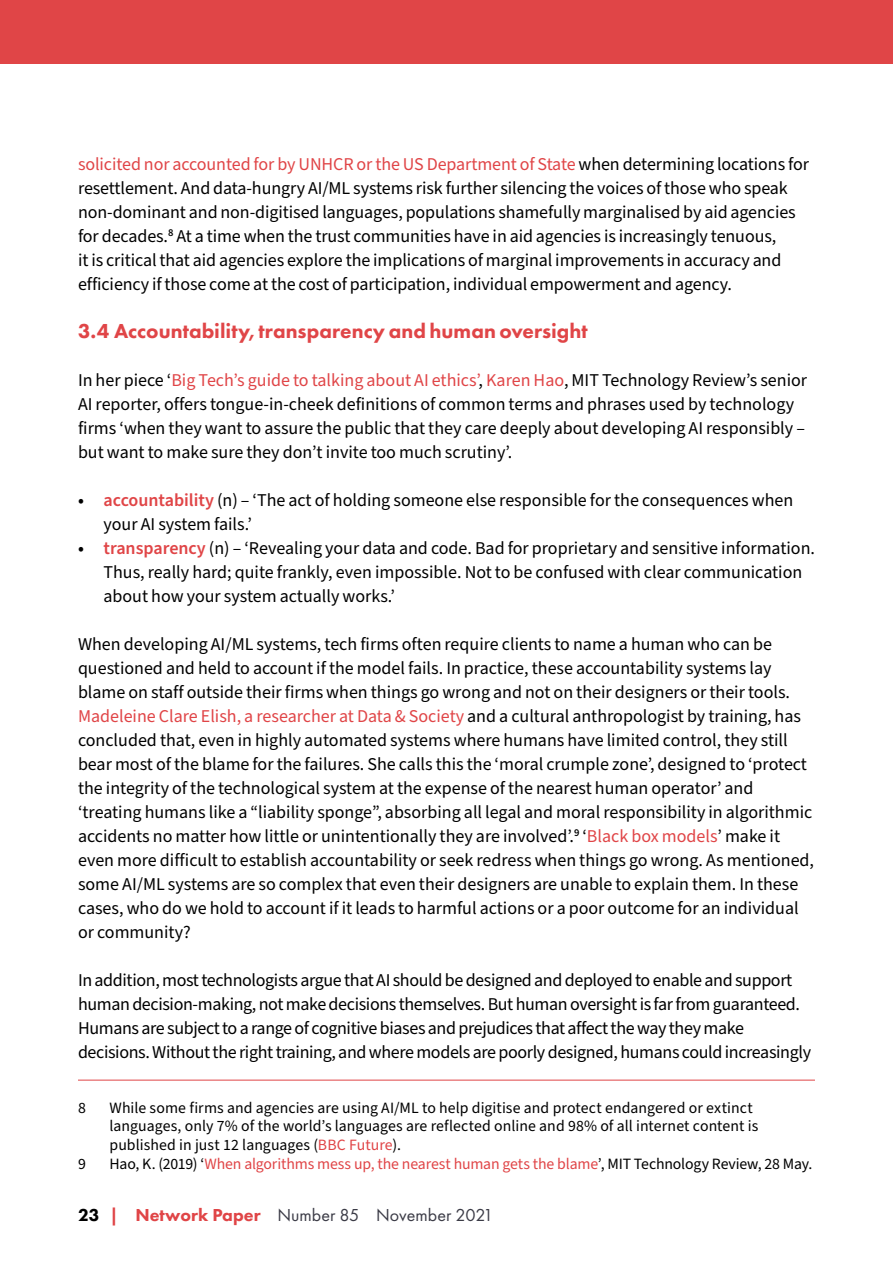
<style>
.page{position:relative;width:893px;height:1263px;background:#fff}
.page>*{position:absolute;margin:0;border:0;box-sizing:border-box;transform-origin:0 0}
.Heading_1{font:800 21px "Futura PT";color:#e04547}
.Body_text{font:18px/24px "Source Sans Pro";color:#000}
.Body_text-2{font:18px/24px "Source Sans Pro";letter-spacing:-.02em;color:#000}
.t1{font:18px "Futura PT";color:#3b3b46}
.Footnotes{font:15.75px/18.9px "Source Sans Pro";letter-spacing:.005em;color:#000}
.Footnotes-2{font:15.75px "Source Sans Pro";letter-spacing:-.01em;color:#e04547}
.s1{color:#e04547}
.s2{font-weight:600}
.s3{font-weight:600;color:#e04547}
.s4{color:#000}
.s5{font-weight:800;color:#000}
.s6{font-weight:800;color:#e04547}
</style>
<div class="page">
<div style="left:0;top:0;width:893px;height:64px;background:#e04547"></div>
<hr style="left:78px;top:1080px;width:737px;height:1px;background:#e04547">
<p class="Body_text" style="left:78px;top:152px;width:732px"><span class="s1">solicited nor accounted for by UNHCR or the US Department of State</span> when determining locations for resettlement. And data-hungry AI/ML systems risk further silencing the voices of those who speak non-dominant and non-digitised languages, populations shamefully marginalised by aid agencies for decades.<sup>8</sup> At a time when the trust communities have in aid agencies is increasingly tenuous,<br>it is critical that aid agencies explore the implications of marginal improvements in accuracy and efficiency if those come at the cost of participation, individual empowerment and agency.</p>
<h2 class="Heading_1" style="left:78px;top:317px;width:511px">3.4 Accountability, transparency and human oversight</h2>
<p class="Body_text" style="left:78px;top:368px;width:731px">In her piece ‘<span class="s1">Big Tech’s guide to talking about AI ethics’</span>, <span class="s1">Karen Hao</span>, MIT Technology Review’s senior AI reporter, offers tongue-in-cheek definitions of common terms and phrases used by technology firms ‘when they want to assure the public that they care deeply about developing AI responsibly – but want to make sure they don’t invite too much scrutiny’.</p>
<p class="Body_text" style="left:104px;top:488px;width:691px;text-indent:-26px"><span class="s2">•</span> <span class="s3">accountability</span> (n) – ‘The act of holding someone else responsible for the consequences when your AI system fails.’</p>
<p class="Body_text" style="left:104px;top:536px;width:713px;text-indent:-26px"><span class="s2">•</span> <span class="s3">transparency</span> (n) – ‘Revealing your data and code. Bad for proprietary and sensitive information.<br>Thus, really hard; quite frankly, even impossible. Not to be confused with clear communication about how your system actually works.’</p>
<p class="Body_text" style="left:78px;top:632px;width:738px">When developing AI/ML systems, tech firms often require clients to name a human who can be questioned and held to account if the model fails. In practice, these accountability systems lay blame on staff outside their firms when things go wrong and not on their designers or their tools.<br><span class="s1">Madeleine Clare Elish, a researcher at Data &amp; Society</span> and a cultural anthropologist by training, has concluded that, even in highly automated systems where humans have limited control, they still bear most of the blame for the failures. She calls this the ‘moral crumple zone’, designed to ‘protect the integrity of the technological system at the expense of the nearest human operator’ and ‘treating humans like a “liability sponge”, absorbing all legal and moral responsibility in algorithmic accidents no matter how little or unintentionally they are involved’.<sup>9</sup> ‘<span class="s1">Black box models</span>’ make it even more difficult to establish accountability or seek redress when things go wrong. As mentioned, some AI/ML systems are so complex that even their designers are unable to explain them. In these cases, who do we hold to account if it leads to harmful actions or a poor outcome for an individual or community?</p>
<p class="Body_text-2" style="left:78px;top:968px;width:735px">In addition, most technologists argue that AI should be designed and deployed to enable and support human decision-making, not make decisions themselves. But human oversight is far from guaranteed.<br>Humans are subject to a range of cognitive biases and prejudices that affect the way they make decisions. Without the right training, and where models are poorly designed, humans could increasingly</p>
<p class="Footnotes" style="left:78px;top:1098px;width:9px">8</p>
<p class="Footnotes" style="left:110px;top:1098px;width:650px">While some firms and agencies are using AI/ML to help digitise and protect endangered or extinct languages, only 7% of the world’s languages are reflected online and 98% of all internet content is published in just 12 languages (<span class="s1">BBC Future</span>).</p>
<p class="Footnotes" style="left:78px;top:1155px;width:9px">9</p>
<p class="Footnotes-2" style="left:110px;top:1153px;width:704px"><span class="s4">Hao, K. (2019) ‘</span>When algorithms mess up, the nearest human gets the blame<span class="s4">’, MIT Technology Review, 28 May.</span></p>
<p class="t1" style="left:78px;top:1205px;width:417px"><span class="s5">23</span> <span class="s6">| Network Paper</span> Number 85 November 2021</p>
</div>
